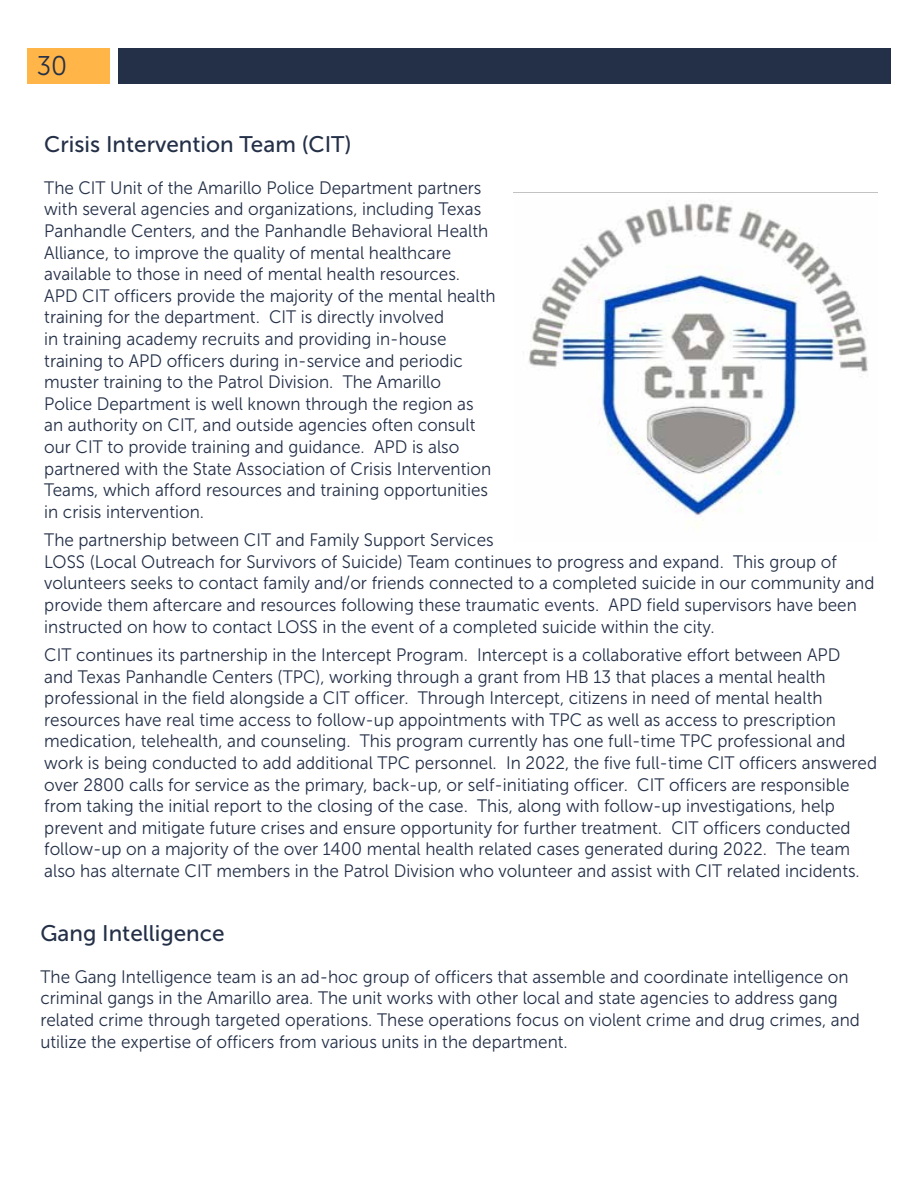
<style>
.page{position:relative;width:918px;height:1188px;background:#fff}
.page>*{position:absolute;margin:0;border:0;box-sizing:border-box;transform-origin:0 0}
.t1{font:27px "Museo Sans 300";color:#243048;scale:.95 1}
.t2{font:22.5px "Museo Sans 500";color:#243048}
.t3{font:18px/21.6px "Museo Sans 300";color:#243048;scale:.95 1}
</style>
<div class="page">
<div style="left:119px;top:49px;width:772px;height:35px;background:#243048"></div>
<div style="left:27px;top:49px;width:82px;height:35px;background:#ffb548"></div>
<img style="left:513px;top:192px;width:365px;height:334px">
<h1 class="t1" style="left:37px;top:51px;width:34px">30</h1>
<p class="t2" style="left:44px;top:132px;width:309px">Crisis Intervention Team (CIT)</p>
<p class="t3" style="left:44px;top:177px;width:477px">The CIT Unit of the Amarillo Police Department partners with several agencies and organizations, including Texas Panhandle Centers, and the Panhandle Behavioral Health Alliance, to improve the quality of mental healthcare available to those in need of mental health resources.<br>APD CIT officers provide the majority of the mental health training for the department. CIT is directly involved<br>in training academy recruits and providing in-house training to APD officers during in-service and periodic muster training to the Patrol Division. The Amarillo<br>Police Department is well known through the region as an authority on CIT, and outside agencies often consult our CIT to provide training and guidance. APD is also partnered with the State Association of Crisis Intervention Teams, which afford resources and training opportunities in crisis intervention.</p>
<p class="t3" style="left:44px;top:529px;width:875px">The partnership between CIT and Family Support Services<br>LOSS (Local Outreach for Survivors of Suicide) Team continues to progress and expand. This group of volunteers seeks to contact family and/or friends connected to a completed suicide in our community and provide them aftercare and resources following these traumatic events. APD field supervisors have been instructed on how to contact LOSS in the event of a completed suicide within the city.</p>
<p class="t3" style="left:44px;top:644px;width:878px">CIT continues its partnership in the Intercept Program. Intercept is a collaborative effort between APD<br>and Texas Panhandle Centers (TPC), working through a grant from HB 13 that places a mental health professional in the field alongside a CIT officer. Through Intercept, citizens in need of mental health resources have real time access to follow-up appointments with TPC as well as access to prescription medication, telehealth, and counseling. This program currently has one full-time TPC professional and work is being conducted to add additional TPC personnel. In 2022, the five full-time CIT officers answered over 2800 calls for service as the primary, back-up, or self-initiating officer. CIT officers are responsible from taking the initial report to the closing of the case. This, along with follow-up investigations, help prevent and mitigate future crises and ensure opportunity for further treatment. CIT officers conducted follow-up on a majority of the over 1400 mental health related cases generated during 2022. The team also has alternate CIT members in the Patrol Division who volunteer and assist with CIT related incidents.</p>
<p class="t2" style="left:40px;top:921px;width:186px">Gang Intelligence</p>
<p class="t3" style="left:40px;top:966px;width:864px">The Gang Intelligence team is an ad-hoc group of officers that assemble and coordinate intelligence on criminal gangs in the Amarillo area. The unit works with other local and state agencies to address gang related crime through targeted operations. These operations focus on violent crime and drug crimes, and utilize the expertise of officers from various units in the department.</p>
</div>
